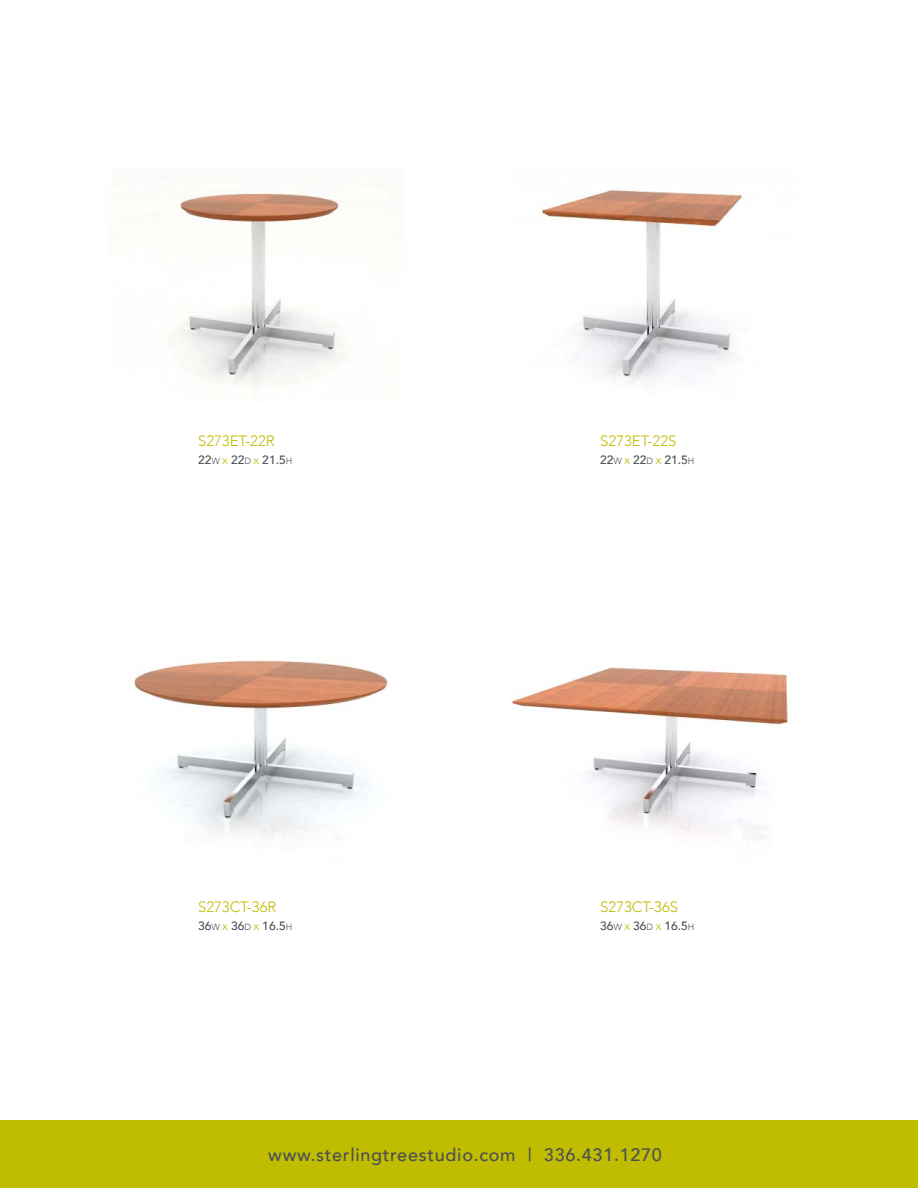
<style>
.page{position:relative;width:918px;height:1188px;background:#fff}
.page>*{position:absolute;margin:0;border:0;box-sizing:border-box;transform-origin:0 0}
.t1{font:500 18px "Avenir";letter-spacing:.04em;color:#4a4f55}
.t2{font:300 15px "Avenir";color:#c0bc00}
.t3{font:500 12px "Avenir";color:#4a4f55}
.s1{font-weight:300;font-size:9px}
.s2{font-weight:300;color:#c0bc00}
</style>
<div class="page">
<div style="left:0;top:1120px;width:918px;height:68px;background:#c0bc00"></div>
<img style="left:169px;top:188px;width:219px;height:204px">
<img style="left:134px;top:660px;width:255px;height:177px">
<img style="left:539px;top:190px;width:204px;height:195px">
<img style="left:511px;top:667px;width:278px;height:172px">
<p class="t2" style="left:198px;top:432px;width:78px">S273ET-22R</p>
<p class="t3" style="left:198px;top:450px;width:96px">22<span class="s1">W</span> <span class="s2">x</span> 22<span class="s1">D</span> <span class="s2">x</span> 21.5<span class="s1">H</span></p>
<p class="t2" style="left:198px;top:898px;width:80px">S273CT-36R</p>
<p class="t3" style="left:198px;top:915px;width:96px">36<span class="s1">W</span> <span class="s2">x</span> 36<span class="s1">D</span> <span class="s2">x</span> 16.5<span class="s1">H</span></p>
<p class="t2" style="left:600px;top:432px;width:78px">S273ET-22S</p>
<p class="t3" style="left:600px;top:450px;width:96px">22<span class="s1">W</span> <span class="s2">x</span> 22<span class="s1">D</span> <span class="s2">x</span> 21.5<span class="s1">H</span></p>
<p class="t2" style="left:600px;top:898px;width:79px">S273CT-36S</p>
<p class="t3" style="left:600px;top:915px;width:96px">36<span class="s1">W</span> <span class="s2">x</span> 36<span class="s1">D</span> <span class="s2">x</span> 16.5<span class="s1">H</span></p>
<p class="t1" style="left:268px;top:1139px;width:395px">www.sterlingtreestudio.com | 336.431.1270</p>
</div>
